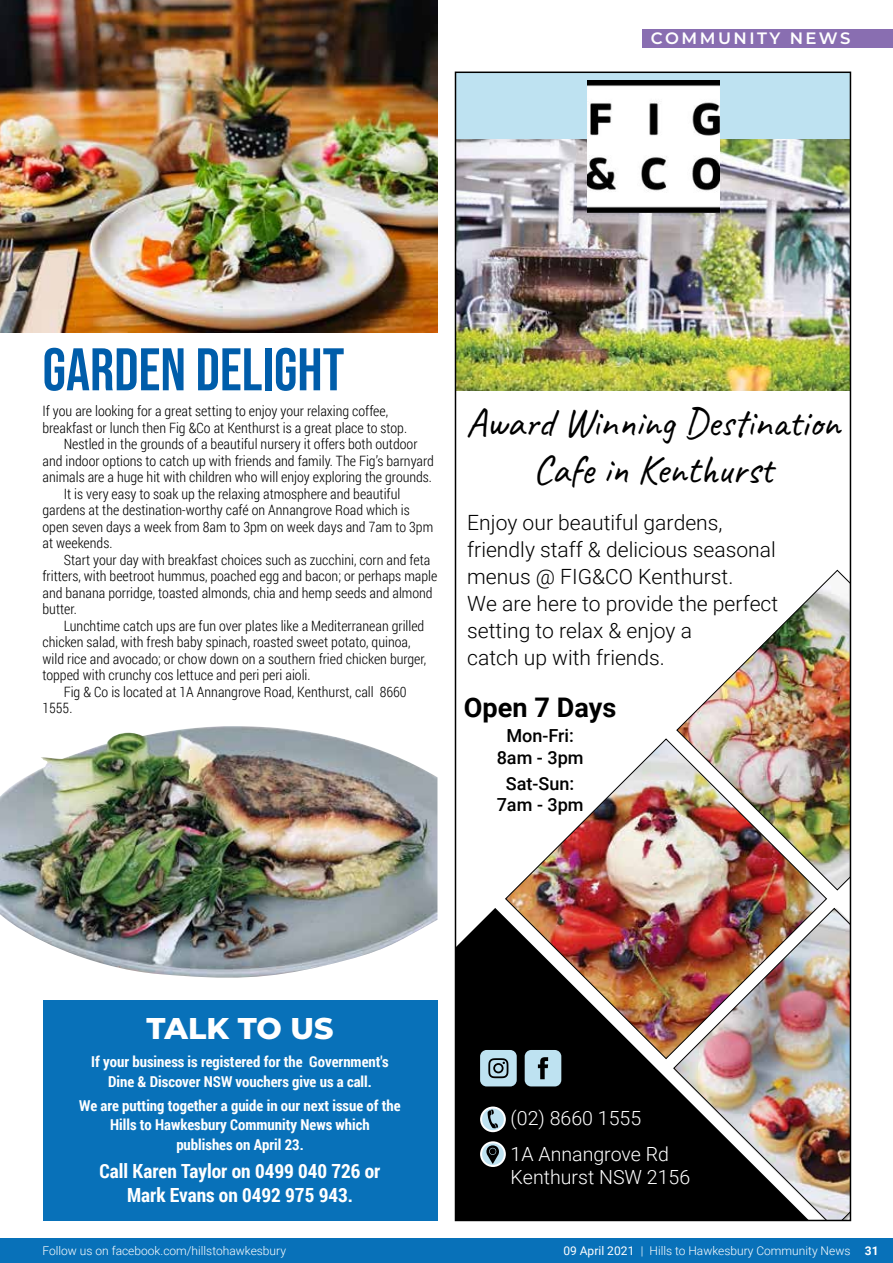
<style>
.page{position:relative;width:893px;height:1263px;background:#fff}
.page>*{position:absolute;margin:0;border:0;box-sizing:border-box;transform-origin:0 0}
.t1{font:60px "Bebas Neue";color:#005daa}
.t2{font:40.5px/46.5px "Caveat";letter-spacing:-.01em;color:#000;text-align:center}
.t3{font:800 30px "Montserrat";color:#fff}
.t4{font:700 27px "Roboto";color:#000}
.t5{font:300 21px/27px "Roboto";color:#000}
.t6{font:700 19.5px/24px "Roboto Condensed";color:#fff;text-align:center}
.t7{font:300 19.5px/36.3px "Roboto";color:#fff}
.t8{font:500 18px/21.6px "Roboto";color:#000;text-align:center}
.t9{font:600 16.5px "Montserrat";letter-spacing:.15em;color:#fff}
.t10{font:700 15px/19.5px "Roboto Condensed";color:#fff;text-align:center}
.t11{font:300 14.25px "Roboto Condensed";color:#000}
.t12{font:300 12px "Roboto";color:#fff}
.s1{font-weight:400}
.s2{font-weight:700}
</style>
<div class="page">
<img style="left:0;top:0;width:437px;height:332px">
<img style="left:0;top:726px;width:437px;height:252px">
<div style="left:43px;top:1000px;width:394px;height:220px;background:#0871b9"></div>
<div style="left:456px;top:72px;width:394px;height:108px;background:#bee2f1"></div>
<img style="left:458px;top:140px;width:390px;height:251px">
<img style="left:587px;top:81px;width:133px;height:132px">
<img style="left:505px;top:738px;width:322px;height:170px">
<img style="left:673px;top:907px;width:175px;height:311px">
<img style="left:676px;top:569px;width:172px;height:322px">
<img style="left:458px;top:908px;width:351px;height:310px">
<svg style="left:481px;top:1107px;width:24px;height:24px"></svg>
<div style="left:480px;top:1106px;width:26px;height:26px;border:2px solid #fff;border-radius:50%"></div>
<svg style="left:488px;top:1109px;width:10px;height:19px"></svg>
<svg style="left:481px;top:1142px;width:24px;height:24px"></svg>
<div style="left:480px;top:1141px;width:26px;height:26px;border:2px solid #fff;border-radius:50%"></div>
<svg style="left:486px;top:1145px;width:13px;height:19px"></svg>
<div style="left:525px;top:1050px;width:36px;height:36px;background:#bee2f1;border-radius:7px"></div>
<svg style="left:538px;top:1057px;width:10px;height:22px"></svg>
<div style="left:480px;top:1050px;width:37px;height:36px;background:#bee2f1;border-radius:7px"></div>
<svg style="left:488px;top:1058px;width:20px;height:20px"></svg>
<div style="left:455px;top:72px;width:396px;height:1149px;border:2px solid #000"></div>
<div style="left:0;top:1238px;width:893px;height:25px;background:#0871b9"></div>
<div style="left:642px;top:29px;width:251px;height:18px;background:#896eb1"></div>
<p class="t9" style="left:651px;top:26px;width:201px">COMMUNITY NEWS</p>
<h1 class="t1" style="left:43px;top:336px;width:303px">GARDEN DELIGHT</h1>
<p class="t11" style="left:43px;top:401px;width:347px">If you are looking for a great setting to enjoy your relaxing coffee,</p>
<p class="t11" style="left:43px;top:418px;width:366px">breakfast or lunch then Fig &amp;Co at Kenthurst is a great place to stop.</p>
<p class="t11" style="left:64px;top:434px;width:355px">Nestled in the grounds of a beautiful nursery it offers both outdoor</p>
<p class="t11" style="left:43px;top:451px;width:393px">and indoor options to catch up with friends and family. The Fig’s barnyard</p>
<p class="t11" style="left:43px;top:467px;width:391px">animals are a huge hit with children who will enjoy exploring the grounds.</p>
<p class="t11" style="left:64px;top:484px;width:338px">It is very easy to soak up the relaxing atmosphere and beautiful</p>
<p class="t11" style="left:43px;top:500px;width:369px">gardens at the destination-worthy café on Annangrove Road which is</p>
<p class="t11" style="left:43px;top:517px;width:392px">open seven days a week from 8am to 3pm on week days and 7am to 3pm</p>
<p class="t11" style="left:43px;top:533px;width:71px">at weekends.</p>
<p class="t11" style="left:64px;top:550px;width:368px">Start your day with breakfast choices such as zucchini, corn and feta</p>
<p class="t11" style="left:43px;top:566px;width:396px">fritters, with beetroot hummus, poached egg and bacon; or perhaps maple</p>
<p class="t11" style="left:43px;top:583px;width:392px">and banana porridge, toasted almonds, chia and hemp seeds and almond</p>
<p class="t11" style="left:43px;top:599px;width:36px">butter.</p>
<p class="t11" style="left:64px;top:616px;width:362px">Lunchtime catch ups are fun over plates like a Mediterranean grilled</p>
<p class="t11" style="left:43px;top:632px;width:369px">chicken salad, with fresh baby spinach, roasted sweet potato, quinoa,</p>
<p class="t11" style="left:43px;top:649px;width:385px">wild rice and avocado; or chow down on a southern fried chicken burger,</p>
<p class="t11" style="left:43px;top:665px;width:270px">topped with crunchy cos lettuce and peri peri aioli.</p>
<p class="t11" style="left:64px;top:682px;width:344px">Fig &amp; Co is located at 1A Annangrove Road, Kenthurst, call 8660</p>
<p class="t11" style="left:43px;top:698px;width:31px">1555.</p>
<h2 class="t2" style="left:466px;top:399px;width:376px">Award Winning Destination<br>Cafe in Kenthurst</h2>
<h3 class="t5" style="left:467px;top:508px;width:312px">Enjoy our beautiful gardens, friendly staff &amp; delicious seasonal menus @ FIG&amp;CO Kenthurst.<br>We are here to provide the perfect setting to relax &amp; enjoy a<br>catch up with friends.</h3>
<h3 class="t4" style="left:464px;top:688px;width:154px">Open 7 Days</h3>
<p class="t8" style="left:497px;top:724px;width:88px">Mon-Fri:<br>8am - 3pm</p>
<p class="t8" style="left:497px;top:772px;width:88px">Sat-Sun:<br>7am - 3pm</p>
<h3 class="t3" style="left:146px;top:1006px;width:189px">TALK TO US</h3>
<p class="t10" style="left:91px;top:1052px;width:299px">If your business is registered for the Government's<br>Dine &amp; Discover NSW vouchers give us a call.</p>
<p class="t10" style="left:79px;top:1095px;width:323px">We are putting together a guide in our next issue of the<br>Hills to Hawkesbury Community News which<br>publishes on April 23.</p>
<h3 class="t6" style="left:100px;top:1159px;width:282px">Call Karen Taylor on 0499 040 726 or<br>Mark Evans on 0492 975 943.</h3>
<h3 class="t7" style="left:511px;top:1099px;width:160px">(02) 8660 1555<br>1A Annangrove Rd</h3>
<h3 class="t7" style="left:511px;top:1158px;width:181px">Kenthurst NSW 2156</h3>
<p class="t12" style="left:43px;top:1242px;width:245px">Follow us on facebook.com/hillstohawkesbury</p>
<p class="t12" style="left:563px;top:1242px;width:317px"><span class="s1">09 April 2021</span> | Hills to Hawkesbury Community News <span class="s2">31</span></p>
</div>
